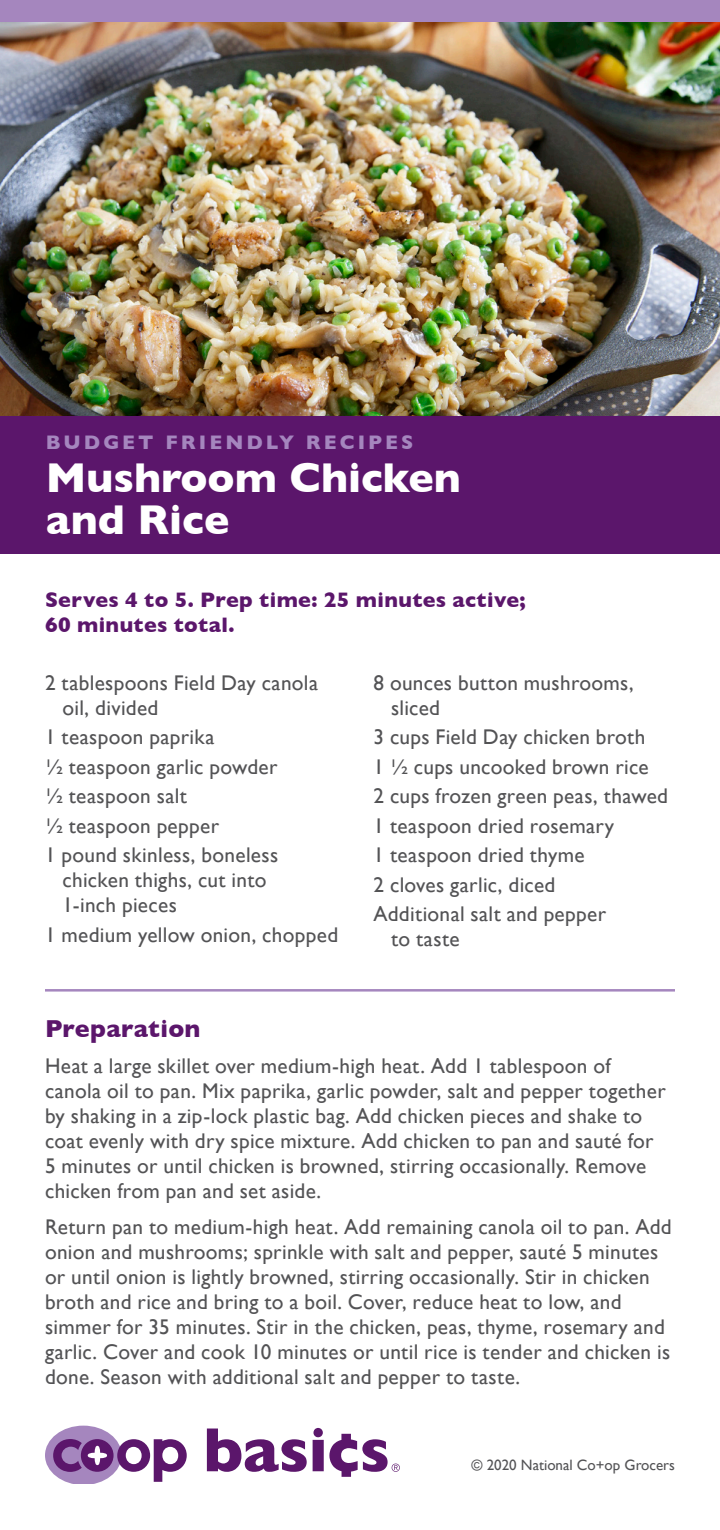
<style>
.page{position:relative;width:720px;height:1530px;background:#fff}
.page>*{position:absolute;margin:0;border:0;box-sizing:border-box;transform-origin:0 0}
._01_RECIPE_TITLE{font:800 42.5px/42.5px "Gill Sans";color:#fff}
._04_Preparation_Head{font:800 25px "Gill Sans";letter-spacing:.01em;color:#5b166b}
._02_Serving_Size{font:800 21.5px/25px "Gill Sans";letter-spacing:.02em;color:#5b166b}
._05_Body_copy{font:21.25px/25px "Gill Sans";letter-spacing:.015em;color:#535355}
._03_Ingredient_List{font:21.25px/25px "Gill Sans";letter-spacing:.015em;color:#535355}
.t1{font:800 20px "Gill Sans";letter-spacing:.15em;color:#a586be}
.t2{font:15px "Gill Sans";color:#535355}
</style>
<div class="page">
<svg style="left:45px;top:1426px;width:142px;height:57px"></svg>
<svg style="left:207px;top:1429px;width:100px;height:43px"></svg>
<svg style="left:313px;top:1428px;width:87px;height:49px"></svg>
<img style="left:0;top:22px;width:720px;height:394px">
<div style="left:0;top:0;width:720px;height:22px;background:#a586be"></div>
<div style="left:0;top:416px;width:720px;height:138px;background:#5b166b"></div>
<hr style="left:45px;top:989px;width:630px;height:3px;background:#a586be">
<p class="t1" style="left:46px;top:431px;width:369px">BUDGET FRIENDLY RECIPES</p>
<p class="_01_RECIPE_TITLE" style="left:46px;top:456px;width:416px">Mushroom Chicken and Rice</p>
<p class="_02_Serving_Size" style="left:45px;top:587px;width:483px">Serves 4 to 5. Prep time: 25 minutes active;<br>60 minutes total.</p>
<p class="_03_Ingredient_List" style="left:62px;top:670px;width:257px;text-indent:-18px">2 tablespoons Field Day canola oil, divided</p>
<p class="_03_Ingredient_List" style="left:45px;top:725px;width:171px">1 teaspoon paprika</p>
<p class="_03_Ingredient_List" style="left:45px;top:754px;width:234px">½ teaspoon garlic powder</p>
<p class="_03_Ingredient_List" style="left:45px;top:784px;width:143px">½ teaspoon salt</p>
<p class="_03_Ingredient_List" style="left:45px;top:813px;width:176px">½ teaspoon pepper</p>
<p class="_03_Ingredient_List" style="left:62px;top:843px;width:217px;text-indent:-18px">1 pound skinless, boneless chicken thighs, cut into<br>1-inch pieces</p>
<p class="_03_Ingredient_List" style="left:45px;top:922px;width:295px">1 medium yellow onion, chopped</p>
<p class="_03_Ingredient_List" style="left:391px;top:670px;width:244px;text-indent:-18px">8 ounces button mushrooms, sliced</p>
<p class="_03_Ingredient_List" style="left:373px;top:725px;width:273px">3 cups Field Day chicken broth</p>
<p class="_03_Ingredient_List" style="left:373px;top:754px;width:277px">1 ½ cups uncooked brown rice</p>
<p class="_03_Ingredient_List" style="left:373px;top:784px;width:296px">2 cups frozen green peas, thawed</p>
<p class="_03_Ingredient_List" style="left:373px;top:813px;width:242px">1 teaspoon dried rosemary</p>
<p class="_03_Ingredient_List" style="left:373px;top:843px;width:213px">1 teaspoon dried thyme</p>
<p class="_03_Ingredient_List" style="left:373px;top:872px;width:183px">2 cloves garlic, diced</p>
<p class="_03_Ingredient_List" style="left:391px;top:902px;width:217px;text-indent:-18px">Additional salt and pepper to taste</p>
<p class="_04_Preparation_Head" style="left:45px;top:1013px;width:157px">Preparation</p>
<p class="_05_Body_copy" style="left:45px;top:1054px;width:622px">Heat a large skillet over medium-high heat. Add 1 tablespoon of canola oil to pan. Mix paprika, garlic powder, salt and pepper together by shaking in a zip-lock plastic bag. Add chicken pieces and shake to coat evenly with dry spice mixture. Add chicken to pan and sauté for 5 minutes or until chicken is browned, stirring occasionally. Remove chicken from pan and set aside.</p>
<p class="_05_Body_copy" style="left:45px;top:1215px;width:628px">Return pan to medium-high heat. Add remaining canola oil to pan. Add onion and mushrooms; sprinkle with salt and pepper, sauté 5 minutes or until onion is lightly browned, stirring occasionally. Stir in chicken broth and rice and bring to a boil. Cover, reduce heat to low, and simmer for 35 minutes. Stir in the chicken, peas, thyme, rosemary and garlic. Cover and cook 10 minutes or until rice is tender and chicken is done. Season with additional salt and pepper to taste.</p>
<p class="t2" style="left:472px;top:1456px;width:205px">© 2020 National Co+op Grocers</p>
</div>
